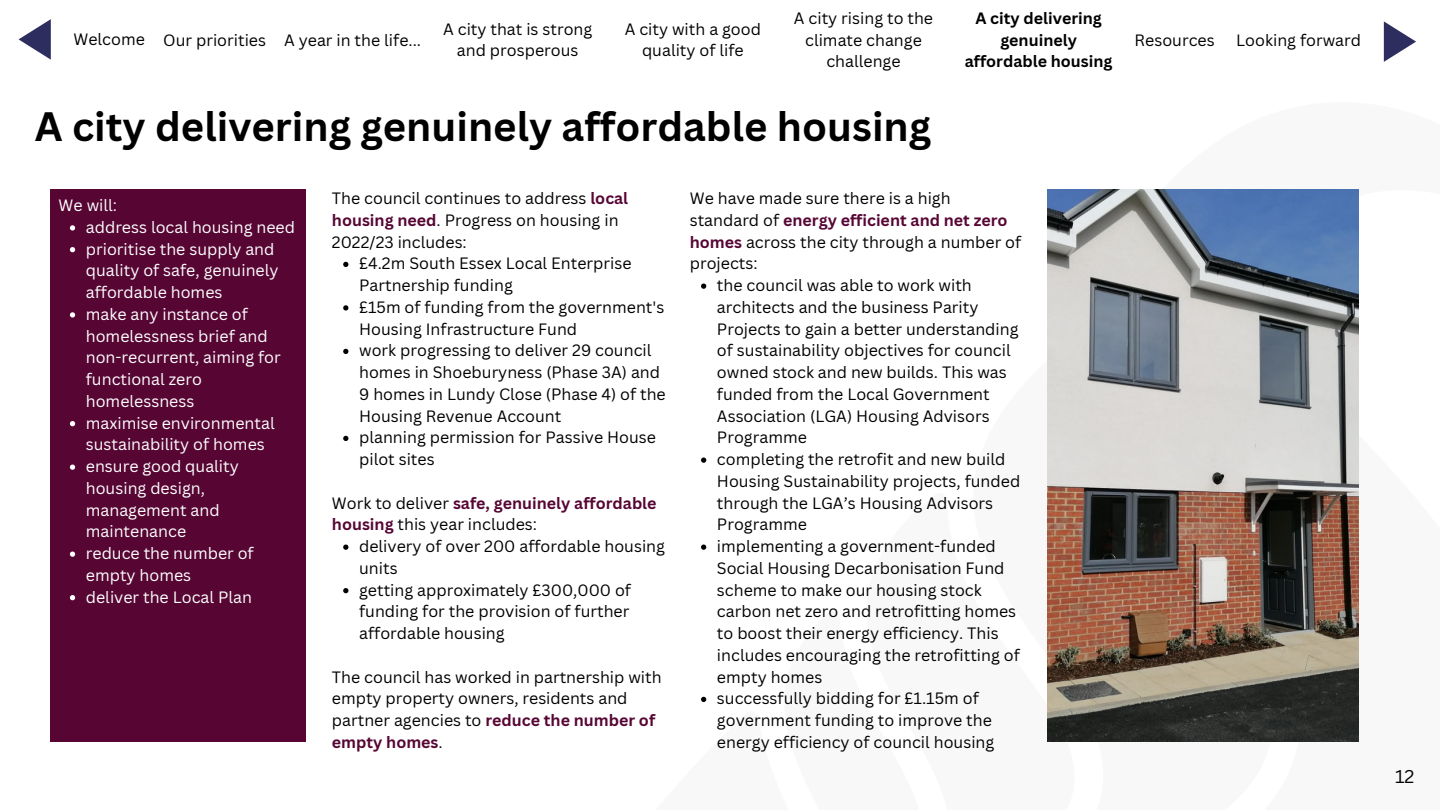
<style>
.page{position:relative;width:1440px;height:810px;background:#fff}
.page>*{position:absolute;margin:0;border:0;box-sizing:border-box;transform-origin:0 0}
.t1{font:700 40px "Canva Sans";color:#000}
.t2{font:18px "Canva Sans";color:#000}
.t3{font:16px/21.8px "Canva Sans";color:#000}
.t4{font:16px/21.8px "Canva Sans";color:#fff}
.t5{font:700 16px/21.8px "Canva Sans";color:#570634}
.t6{font:700 16px/21.8px "Canva Sans";color:#000;text-align:center}
.s1{font-weight:700;color:#570634}
.s2{font-weight:400;color:#000}
</style>
<div class="page">
<svg style="left:701px;top:284px;width:5px;height:5px"></svg>
<svg style="left:701px;top:458px;width:5px;height:5px"></svg>
<svg style="left:701px;top:545px;width:5px;height:5px"></svg>
<svg style="left:701px;top:697px;width:5px;height:5px"></svg>
<div style="left:50px;top:189px;width:255px;height:552px;background:#570634"></div>
<svg style="left:70px;top:225px;width:5px;height:6px"></svg>
<svg style="left:70px;top:247px;width:5px;height:5px"></svg>
<svg style="left:70px;top:312px;width:5px;height:6px"></svg>
<svg style="left:70px;top:421px;width:5px;height:5px"></svg>
<svg style="left:70px;top:465px;width:5px;height:5px"></svg>
<svg style="left:70px;top:552px;width:5px;height:5px"></svg>
<svg style="left:70px;top:595px;width:5px;height:5px"></svg>
<img style="left:1048px;top:189px;width:310px;height:552px">
<svg style="left:343px;top:262px;width:5px;height:5px"></svg>
<svg style="left:343px;top:305px;width:5px;height:6px"></svg>
<svg style="left:343px;top:349px;width:5px;height:5px"></svg>
<svg style="left:343px;top:436px;width:5px;height:5px"></svg>
<svg style="left:343px;top:545px;width:5px;height:5px"></svg>
<svg style="left:343px;top:588px;width:5px;height:5px"></svg>
<svg style="left:1384px;top:21px;width:32px;height:41px"></svg>
<svg style="left:19px;top:19px;width:32px;height:41px"></svg>
<p class="t3" style="left:74px;top:28px;width:73px">Welcome</p>
<p class="t3" style="left:163px;top:29px;width:104px">Our priorities</p>
<p class="t3" style="left:284px;top:29px;width:139px">A year in the life...</p>
<p class="t3" style="left:443px;top:18px;width:151px;text-align:center">A city that is strong and prosperous</p>
<p class="t3" style="left:625px;top:18px;width:138px;text-align:center">A city with a good quality of life</p>
<p class="t3" style="left:794px;top:7px;width:141px;text-align:center">A city rising to the climate change challenge</p>
<p class="t6" style="left:965px;top:7px;width:149px">A city delivering genuinely affordable housing</p>
<p class="t1" style="left:35px;top:98px;width:898px">A city delivering genuinely affordable housing</p>
<p class="t4" style="left:59px;top:194px;width:60px">We will:</p>
<p class="t4" style="left:86px;top:216px;width:211px">address local housing need</p>
<p class="t4" style="left:86px;top:237px;width:194px">prioritise the supply and quality of safe, genuinely affordable homes</p>
<p class="t4" style="left:86px;top:303px;width:196px">make any instance of homelessness brief and non-recurrent, aiming for functional zero homelessness</p>
<p class="t4" style="left:86px;top:411px;width:190px">maximise environmental sustainability of homes</p>
<p class="t4" style="left:86px;top:455px;width:154px">ensure good quality housing design, management and maintenance</p>
<p class="t4" style="left:86px;top:542px;width:169px">reduce the number of empty homes</p>
<p class="t4" style="left:86px;top:585px;width:168px">deliver the Local Plan</p>
<p class="t3" style="left:332px;top:187px;width:298px">The council continues to address <span class="s1">local housing need</span>. Progress on housing in<br>2022/23 includes:</p>
<p class="t3" style="left:359px;top:252px;width:274px">£4.2m South Essex Local Enterprise<br>Partnership funding</p>
<p class="t3" style="left:359px;top:296px;width:307px">£15m of funding from the government's<br>Housing Infrastructure Fund</p>
<p class="t3" style="left:359px;top:339px;width:308px">work progressing to deliver 29 council homes in Shoeburyness (Phase 3A) and 9 homes in Lundy Close (Phase 4) of the Housing Revenue Account</p>
<p class="t3" style="left:359px;top:426px;width:298px">planning permission for Passive House pilot sites</p>
<p class="t5" style="left:332px;top:491px;width:326px"><span class="s2">Work to deliver</span> safe, genuinely affordable housing <span class="s2">this year includes:</span></p>
<p class="t3" style="left:359px;top:535px;width:307px">delivery of over 200 affordable housing units</p>
<p class="t3" style="left:359px;top:578px;width:273px;text-align:justify">getting approximately £300,000 of funding for the provision of further affordable housing</p>
<p class="t3" style="left:332px;top:665px;width:331px">The council has worked in partnership with empty property owners, residents and partner agencies to <span class="s1">reduce the number of empty homes</span>.</p>
<p class="t3" style="left:690px;top:187px;width:333px">We have made sure there is a high standard of <span class="s1">energy efficient and net zero homes</span> across the city through a number of projects:</p>
<p class="t3" style="left:717px;top:274px;width:303px">the council was able to work with architects and the business Parity Projects to gain a better understanding of sustainability objectives for council owned stock and new builds. This was funded from the Local Government Association (LGA) Housing Advisors Programme</p>
<p class="t3" style="left:717px;top:448px;width:305px">completing the retrofit and new build<br>Housing Sustainability projects, funded through the LGA’s Housing Advisors<br>Programme</p>
<p class="t3" style="left:717px;top:535px;width:304px">implementing a government-funded Social Housing Decarbonisation Fund scheme to make our housing stock carbon net zero and retrofitting homes to boost their energy efficiency. This includes encouraging the retrofitting of empty homes</p>
<p class="t3" style="left:717px;top:687px;width:279px">successfully bidding for £1.15m of government funding to improve the energy efficiency of council housing</p>
<p class="t3" style="left:1135px;top:29px;width:82px">Resources</p>
<p class="t3" style="left:1236px;top:29px;width:126px">Looking forward</p>
<p class="t2" style="left:1395px;top:763px;width:21px">12</p>
</div>
